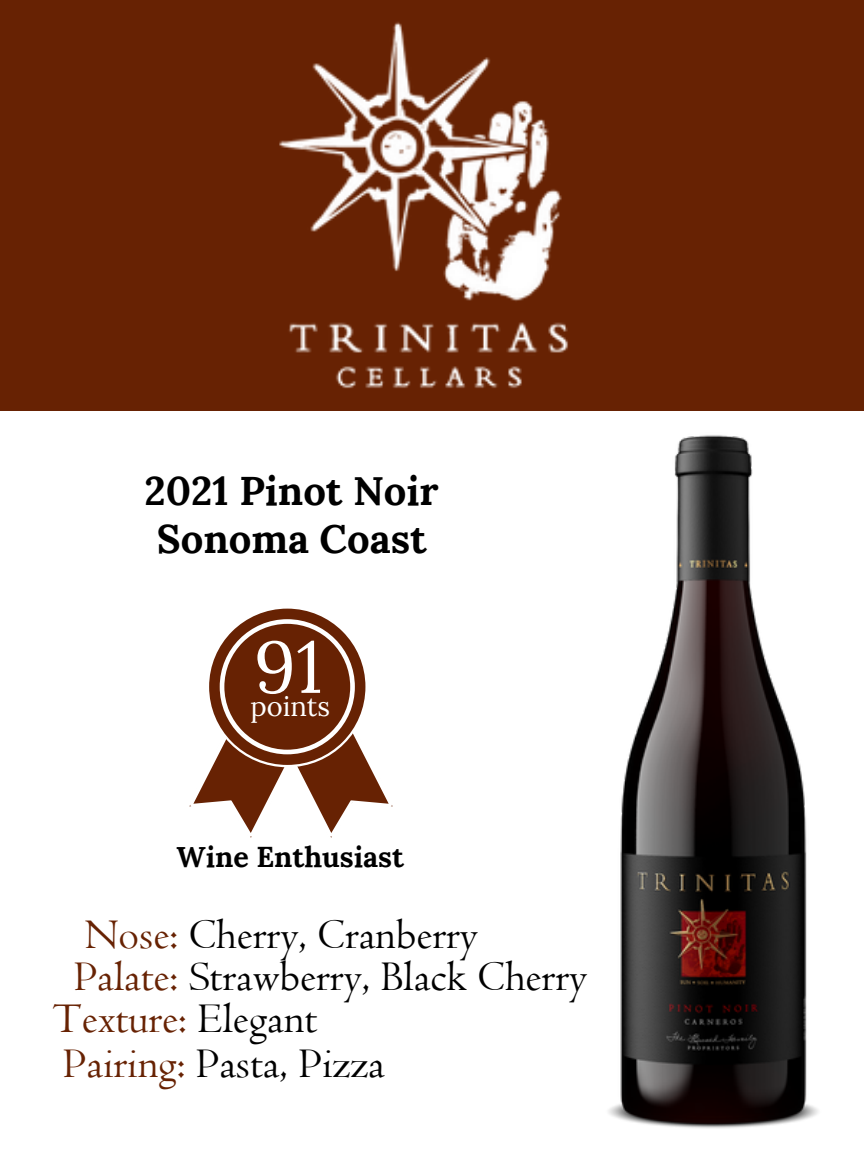
<style>
.page{position:relative;width:864px;height:1152px;background:#fff}
.page>*{position:absolute;margin:0;border:0;box-sizing:border-box;transform-origin:0 0}
.t1{font:72.8px "Lora";color:#fff}
.t2{font:44px "Centaur";color:#000}
.t3{font:44px "Centaur";color:#672203}
.t4{font:700 40px/48px "Lora";color:#000;text-align:center}
.t5{font:700 28.8px "Lora";color:#000}
.t6{font:27.2px "Lora";color:#fff}
.s1{color:#672203}
.s2{color:#000}
</style>
<div class="page">
<div style="left:0;top:0;width:864px;height:411px;background:#672203"></div>
<img style="left:279px;top:22px;width:289px;height:367px">
<img style="left:608px;top:435px;width:210px;height:693px">
<svg style="left:189px;top:608px;width:204px;height:230px"></svg>
<p class="t4" style="left:145px;top:467px;width:296px">2021 Pinot Noir<br>Sonoma Coast</p>
<h1 class="t1" style="left:254px;top:620px;width:70px">91</h1>
<p class="t6" style="left:250px;top:688px;width:81px">points</p>
<p class="t5" style="left:177px;top:838px;width:229px">Wine Enthusiast</p>
<p class="t2" style="left:85px;top:910px;width:394px"><span class="s1">Nose:</span> Cherry, Cranberry</p>
<p class="t2" style="left:74px;top:952px;width:514px"><span class="s1">Palate:</span> Strawberry, Black Cherry</p>
<p class="t3" style="left:53px;top:994px;width:266px">Texture: <span class="s2">Elegant</span></p>
<p class="t2" style="left:63px;top:1039px;width:323px"><span class="s1">Pairing:</span> Pasta, Pizza</p>
</div>
